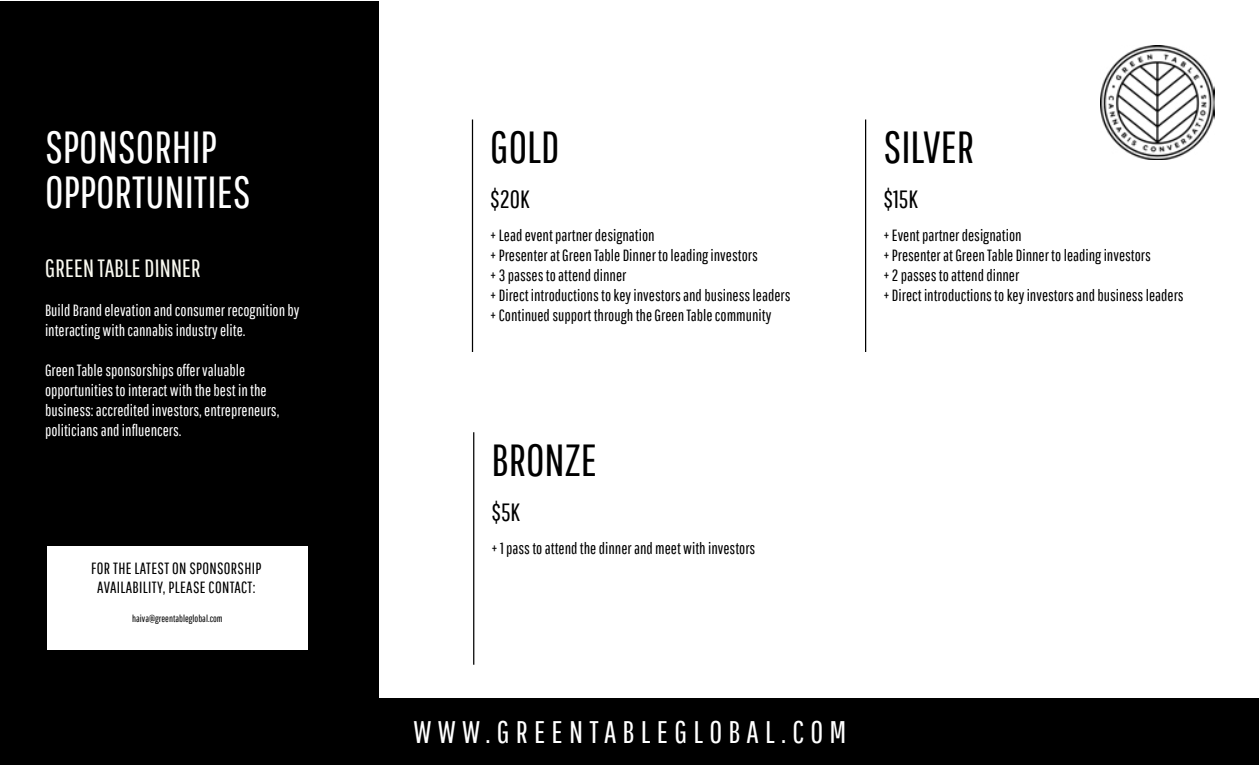
<style>
.page{position:relative;width:1260px;height:765px;background:#fff}
.page>*{position:absolute;margin:0;border:0;box-sizing:border-box;transform-origin:0 0}
.t1{font:45px/45px "Pathway Gothic One";color:#fff}
.t2{font:45px "Pathway Gothic One";color:#000}
.t3{font:31.25px "Pathway Gothic One";letter-spacing:.2em;color:#fff}
.t4{font:25px "Pathway Gothic One";color:#f9f9f0}
.t5{font:25px "Pathway Gothic One";color:#000}
.t6{font:16.25px/20px "Pathway Gothic One";color:#000}
.t7{font:16.25px/20px "Pathway Gothic One";color:#fff}
.t8{font:16.25px/19.5px "Pathway Gothic One";letter-spacing:.02em;color:#000;text-align:center}
.t9{font:10px "Pathway Gothic One";color:#000}
</style>
<div class="page">
<div style="left:1px;top:698px;width:1258px;height:66px;background:#000"></div>
<div style="left:0;top:1px;width:378px;height:763px;background:#000"></div>
<hr style="left:472px;top:120px;width:1px;height:232px;background:#000">
<hr style="left:865px;top:120px;width:1px;height:232px;background:#000">
<hr style="left:473px;top:432px;width:1px;height:233px;background:#000">
<div style="left:47px;top:546px;width:261px;height:104px;background:#fff"></div>
<img style="left:1100px;top:45px;width:115px;height:114px">
<h1 class="t1" style="left:45px;top:123px;width:207px">SPONSORHIP<br>OPPORTUNITIES</h1>
<h1 class="t2" style="left:490px;top:120px;width:71px">GOLD</h1>
<h1 class="t2" style="left:883px;top:120px;width:92px">SILVER</h1>
<h3 class="t5" style="left:490px;top:184px;width:41px">$20K</h3>
<h3 class="t5" style="left:883px;top:184px;width:36px">$15K</h3>
<h3 class="t4" style="left:45px;top:253px;width:158px">GREEN TABLE DINNER</h3>
<p class="t7" style="left:45px;top:300px;width:256px">Build Brand elevation and consumer recognition by interacting with cannabis industry elite.</p>
<p class="t7" style="left:45px;top:360px;width:236px">Green Table sponsorships offer valuable opportunities to interact with the best in the business: accredited investors, entrepreneurs, politicians and influencers.</p>
<p class="t8" style="left:91px;top:558px;width:172px">FOR THE LATEST ON SPONSORSHIP<br>AVAILABILITY, PLEASE CONTACT:</p>
<p class="t9" style="left:132px;top:613px;width:92px">haiva@greentableglobal.com</p>
<p class="t6" style="left:490px;top:225px;width:302px">+ Lead event partner designation<br>+ Presenter at Green Table Dinner to leading investors<br>+ 3 passes to attend dinner<br>+ Direct introductions to key investors and business leaders + Continued support through the Green Table community</p>
<p class="t6" style="left:883px;top:225px;width:302px">+ Event partner designation<br>+ Presenter at Green Table Dinner to leading investors<br>+ 2 passes to attend dinner<br>+ Direct introductions to key investors and business leaders</p>
<h1 class="t2" style="left:492px;top:433px;width:107px">BRONZE</h1>
<h3 class="t5" style="left:492px;top:497px;width:30px">$5K</h3>
<p class="t6" style="left:492px;top:538px;width:265px">+ 1 pass to attend the dinner and meet with investors</p>
<h2 class="t3" style="left:413px;top:713px;width:435px">WWW.GREENTABLEGLOBAL.COM</h2>
</div>
